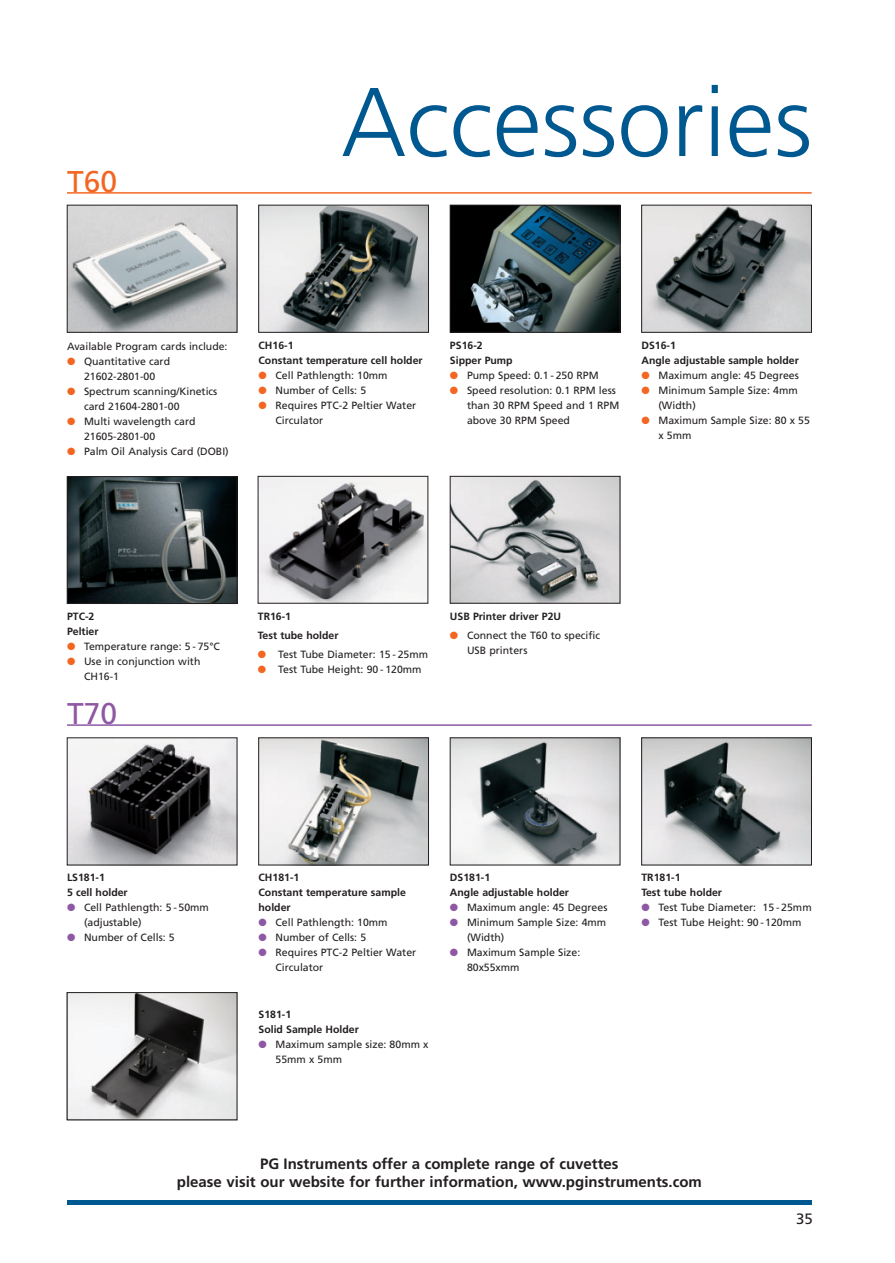
<style>
.page{position:relative;width:895px;height:1263px;background:#fff}
.page>*{position:absolute;margin:0;border:0;box-sizing:border-box;transform-origin:0 0}
.t1{font:300 97.35px "Frutiger";color:#005890}
.t2{font:30px "Frutiger";color:#f36621}
.t3{font:30px "Frutiger";color:#8e58a4}
.t4{font:700 15px/18px "Frutiger";color:#231f20;text-align:center}
.t5{font:15px "Frutiger";color:#231f20}
.t6{font:10.5px/15px "Frutiger";color:#231f20}
.t7{font:700 10.5px/15px "Frutiger";color:#231f20}
.s1{color:#f36621}
.s2{color:#8e58a4}
</style>
<div class="page">
<hr style="left:67px;top:1200px;width:744px;height:4px;background:#005890">
<img style="left:69px;top:207px;width:166px;height:124px">
<div style="left:67px;top:205px;width:170px;height:128px;border:1px solid #231f20"></div>
<img style="left:260px;top:207px;width:166px;height:124px">
<div style="left:258px;top:205px;width:170px;height:128px;border:1px solid #231f20"></div>
<img style="left:452px;top:207px;width:166px;height:124px">
<div style="left:450px;top:205px;width:170px;height:128px;border:1px solid #231f20"></div>
<img style="left:643px;top:207px;width:166px;height:124px">
<div style="left:641px;top:205px;width:170px;height:128px;border:1px solid #231f20"></div>
<hr style="left:67px;top:192px;width:744px;height:2px;background:#f36621">
<img style="left:69px;top:478px;width:166px;height:124px">
<div style="left:67px;top:476px;width:170px;height:128px;border:1px solid #231f20"></div>
<img style="left:260px;top:478px;width:166px;height:123px">
<img style="left:69px;top:740px;width:166px;height:123px">
<img style="left:69px;top:994px;width:166px;height:124px">
<div style="left:67px;top:992px;width:170px;height:128px;border:1px solid #231f20"></div>
<img style="left:260px;top:740px;width:166px;height:123px">
<img style="left:452px;top:740px;width:166px;height:123px">
<img style="left:643px;top:740px;width:166px;height:123px">
<hr style="left:67px;top:724px;width:744px;height:2px;background:#8e58a4">
<img style="left:452px;top:478px;width:166px;height:123px">
<div style="left:450px;top:476px;width:170px;height:127px;border:1px solid #231f20"></div>
<h2 class="t2" style="left:67px;top:170px;width:52px">T60</h2>
<h1 class="t1" style="left:341px;top:83px;width:472px">Accessories</h1>
<p class="t6" style="left:67px;top:339px;width:162px">Available Program cards include:</p>
<p class="t6" style="left:67px;top:354px;width:105px;text-align:center"><span class="s1">●</span> Quantitative card<br>21602-2801-00</p>
<p class="t6" style="left:84px;top:384px;width:135px;text-indent:-17px"><span class="s1">●</span> Spectrum scanning/Kinetics card 21604-2801-00</p>
<p class="t6" style="left:84px;top:414px;width:113px;text-indent:-17px"><span class="s1">●</span> Multi wavelength card<br>21605-2801-00</p>
<p class="t6" style="left:67px;top:444px;width:163px"><span class="s1">●</span> Palm Oil Analysis Card (DOBI)</p>
<p class="t7" style="left:258px;top:338px;width:166px">CH16-1<br>Constant temperature cell holder</p>
<p class="t6" style="left:258px;top:368px;width:131px"><span class="s1">●</span> Cell Pathlength: 10mm</p>
<p class="t6" style="left:258px;top:383px;width:109px"><span class="s1">●</span> Number of Cells: 5</p>
<p class="t6" style="left:275px;top:398px;width:142px;text-indent:-17px"><span class="s1">●</span> Requires PTC-2 Peltier Water<br>Circulator</p>
<p class="t7" style="left:450px;top:338px;width:64px">PS16-2<br>Sipper Pump</p>
<p class="t6" style="left:450px;top:368px;width:150px"><span class="s1">●</span> Pump Speed: 0.1 - 250 RPM</p>
<p class="t6" style="left:467px;top:383px;width:154px;text-indent:-17px"><span class="s1">●</span> Speed resolution: 0.1 RPM less than 30 RPM Speed and 1 RPM above 30 RPM Speed</p>
<p class="t7" style="left:641px;top:338px;width:159px">DS16-1<br>Angle adjustable sample holder</p>
<p class="t6" style="left:641px;top:368px;width:159px"><span class="s1">●</span> Maximum angle: 45 Degrees</p>
<p class="t6" style="left:658px;top:383px;width:141px;text-indent:-17px"><span class="s1">●</span> Minimum Sample Size: 4mm (Width)</p>
<p class="t6" style="left:658px;top:413px;width:153px;text-indent:-17px"><span class="s1">●</span> Maximum Sample Size: 80 x 55 x 5mm</p>
<p class="t7" style="left:67px;top:610px;width:33px">PTC-2<br>Peltier</p>
<p class="t6" style="left:67px;top:640px;width:154px"><span class="s1">●</span> Temperature range: 5 - 75°C</p>
<p class="t6" style="left:84px;top:655px;width:118px;text-indent:-17px"><span class="s1">●</span> Use in conjunction with<br>CH16-1</p>
<h2 class="t3" style="left:67px;top:702px;width:52px">T70</h2>
<p class="t7" style="left:258px;top:607px;width:82px;line-height:19.2px">TR16-1<br>Test tube holder</p>
<p class="t6" style="left:258px;top:648px;width:172px"><span class="s1">●</span> Test Tube Diameter: 15 - 25mm</p>
<p class="t6" style="left:258px;top:663px;width:165px"><span class="s1">●</span> Test Tube Height: 90 - 120mm</p>
<p class="t7" style="left:450px;top:609px;width:113px">USB Printer driver P2U</p>
<p class="t6" style="left:467px;top:629px;width:134px;text-indent:-17px"><span class="s1">●</span> Connect the T60 to specific<br>USB printers</p>
<p class="t7" style="left:67px;top:871px;width:62px">LS181-1<br>5 cell holder</p>
<p class="t6" style="left:84px;top:901px;width:126px;text-indent:-17px"><span class="s2">●</span> Cell Pathlength: 5 - 50mm (adjustable)</p>
<p class="t6" style="left:67px;top:931px;width:109px"><span class="s2">●</span> Number of Cells: 5</p>
<p class="t7" style="left:258px;top:871px;width:149px">CH181-1<br>Constant temperature sample holder</p>
<p class="t6" style="left:258px;top:916px;width:131px"><span class="s2">●</span> Cell Pathlength: 10mm</p>
<p class="t6" style="left:258px;top:931px;width:109px"><span class="s2">●</span> Number of Cells: 5</p>
<p class="t6" style="left:275px;top:946px;width:142px;text-indent:-17px"><span class="s2">●</span> Requires PTC-2 Peltier Water<br>Circulator</p>
<p class="t7" style="left:258px;top:1007px;width:102px">S181-1<br>Solid Sample Holder</p>
<p class="t6" style="left:275px;top:1037px;width:154px;text-indent:-17px"><span class="s2">●</span> Maximum sample size: 80mm x<br>55mm x 5mm</p>
<p class="t7" style="left:450px;top:871px;width:120px">DS181-1<br>Angle adjustable holder</p>
<p class="t6" style="left:450px;top:901px;width:159px"><span class="s2">●</span> Maximum angle: 45 Degrees</p>
<p class="t6" style="left:467px;top:916px;width:141px;text-indent:-17px"><span class="s2">●</span> Minimum Sample Size: 4mm (Width)</p>
<p class="t6" style="left:467px;top:946px;width:115px;text-indent:-17px"><span class="s2">●</span> Maximum Sample Size:<br>80x55xmm</p>
<p class="t7" style="left:641px;top:871px;width:82px">TR181-1<br>Test tube holder</p>
<p class="t6" style="left:641px;top:901px;width:172px"><span class="s2">●</span> Test Tube Diameter: 15 - 25mm</p>
<p class="t6" style="left:641px;top:916px;width:161px"><span class="s2">●</span> Test Tube Height: 90 -120mm</p>
<h3 class="t4" style="left:177px;top:1156px;width:526px">PG Instruments offer a complete range of cuvettes<br>please visit our website for further information, www.pginstruments.com</h3>
<h3 class="t5" style="left:796px;top:1213px;width:18px">35</h3>
</div>
